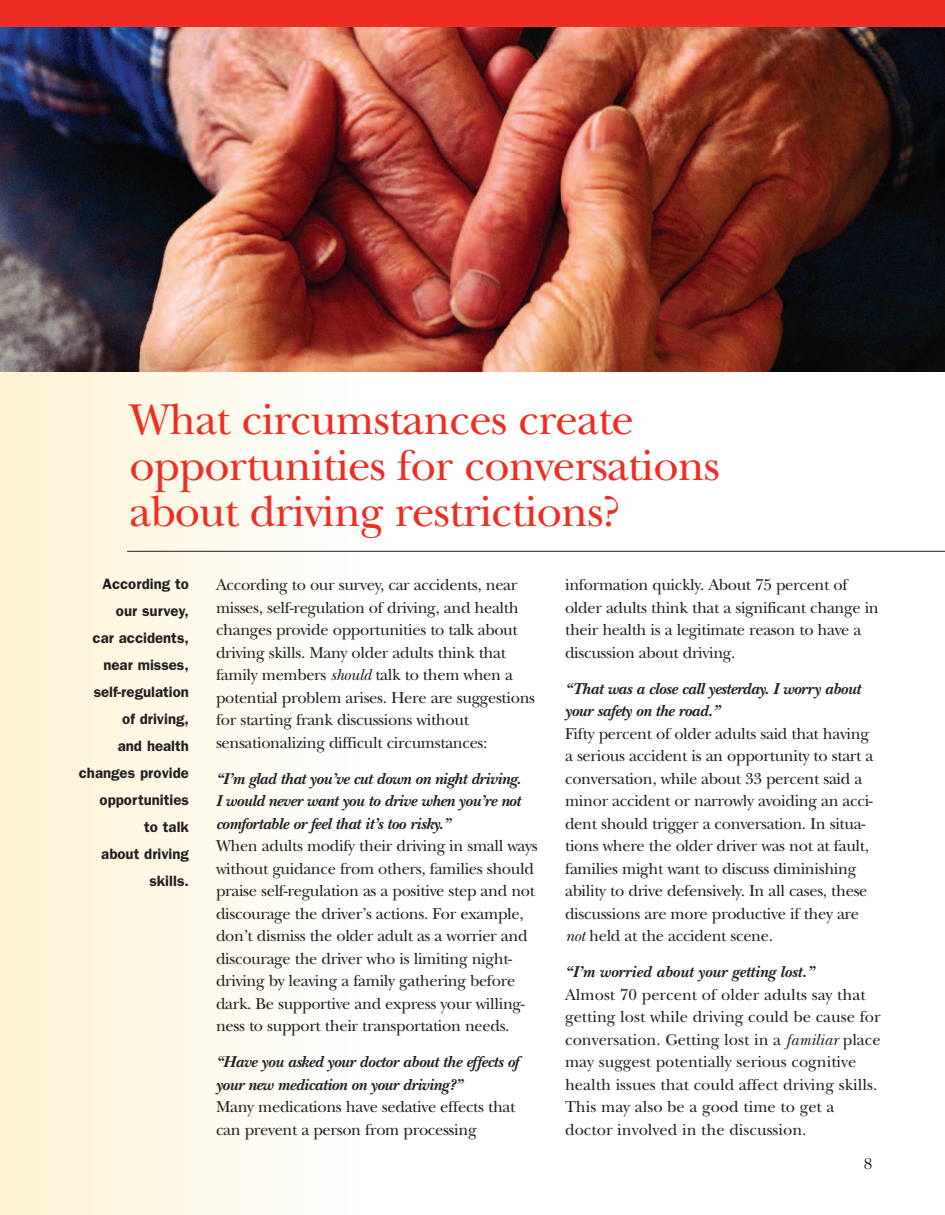
<style>
.page{position:relative;width:945px;height:1215px;background:#fff}
.page>*{position:absolute;margin:0;border:0;box-sizing:border-box;transform-origin:0 0}
.t1{font:45px/45.8px "New Baskerville";letter-spacing:-.02em;color:#ee2e22}
.t2{font:16.5px/22.5px "New Baskerville";letter-spacing:-.02em;color:#231f20}
.t3{font:16.5px/22.5px "New Baskerville";color:#231f20}
.t4{font:italic 700 16.5px/22.5px "New Baskerville";letter-spacing:-.02em;color:#231f20}
.t5{font:italic 700 16.5px "New Baskerville";color:#231f20}
.t6{font:600 15px/27px "Franklin Gothic";color:#231f20;text-align:right}
.s1{font-style:italic}
</style>
<div class="page">
<div style="left:0;top:0;width:9px;height:1215px;background:#fef2d3"></div>
<div style="left:3px;top:0;width:14px;height:1215px;background:#fef2d4"></div>
<div style="left:17px;top:0;width:14px;height:1215px;background:#fef3d5"></div>
<div style="left:25px;top:0;width:13px;height:1215px;background:#fef3d5"></div>
<div style="left:32px;top:0;width:13px;height:1215px;background:#fef3d6"></div>
<div style="left:39px;top:0;width:13px;height:1215px;background:#fef4d7"></div>
<div style="left:46px;top:0;width:13px;height:1215px;background:#fef4d8"></div>
<div style="left:53px;top:0;width:13px;height:1215px;background:#fef4d9"></div>
<div style="left:60px;top:0;width:13px;height:1215px;background:#fef4da"></div>
<div style="left:67px;top:0;width:13px;height:1215px;background:#fef4db"></div>
<div style="left:74px;top:0;width:14px;height:1215px;background:#fef5dc"></div>
<div style="left:88px;top:0;width:14px;height:1215px;background:#fef6dd"></div>
<div style="left:96px;top:0;width:13px;height:1215px;background:#fef6de"></div>
<div style="left:103px;top:0;width:13px;height:1215px;background:#fef6df"></div>
<div style="left:110px;top:0;width:13px;height:1215px;background:#fef7e0"></div>
<div style="left:117px;top:0;width:13px;height:1215px;background:#fef7e1"></div>
<div style="left:124px;top:0;width:13px;height:1215px;background:#fef7e2"></div>
<div style="left:131px;top:0;width:13px;height:1215px;background:#fef7e3"></div>
<div style="left:138px;top:0;width:14px;height:1215px;background:#fef8e4"></div>
<div style="left:152px;top:0;width:14px;height:1215px;background:#fef8e6"></div>
<div style="left:160px;top:0;width:13px;height:1215px;background:#fef8e6"></div>
<div style="left:167px;top:0;width:13px;height:1215px;background:#fef9e8"></div>
<div style="left:174px;top:0;width:13px;height:1215px;background:#fef9e9"></div>
<div style="left:181px;top:0;width:13px;height:1215px;background:#fef9e9"></div>
<div style="left:188px;top:0;width:13px;height:1215px;background:#fef9ea"></div>
<div style="left:195px;top:0;width:13px;height:1215px;background:#fef9eb"></div>
<div style="left:202px;top:0;width:13px;height:1215px;background:#fefaec"></div>
<div style="left:209px;top:0;width:14px;height:1215px;background:#fefaed"></div>
<div style="left:223px;top:0;width:14px;height:1215px;background:#fefaef"></div>
<div style="left:231px;top:0;width:13px;height:1215px;background:#fefaf0"></div>
<div style="left:238px;top:0;width:13px;height:1215px;background:#fefbf1"></div>
<div style="left:245px;top:0;width:13px;height:1215px;background:#fefbf2"></div>
<div style="left:252px;top:0;width:13px;height:1215px;background:#fefbf2"></div>
<div style="left:259px;top:0;width:13px;height:1215px;background:#fefbf3"></div>
<div style="left:266px;top:0;width:13px;height:1215px;background:#fefcf5"></div>
<div style="left:273px;top:0;width:13px;height:1215px;background:#fefcf5"></div>
<div style="left:280px;top:0;width:14px;height:1215px;background:#fefcf6"></div>
<div style="left:287px;top:0;width:14px;height:1215px;background:#fefcf7"></div>
<div style="left:295px;top:0;width:13px;height:1215px;background:#fefcf8"></div>
<div style="left:302px;top:0;width:13px;height:1215px;background:#fefdf9"></div>
<div style="left:309px;top:0;width:13px;height:1215px;background:#fefdfa"></div>
<div style="left:316px;top:0;width:13px;height:1215px;background:#fefdfb"></div>
<hr style="left:127px;top:551px;width:818px;height:1px;background:#231f20">
<img style="left:0;top:27px;width:945px;height:345px">
<div style="left:0;top:0;width:945px;height:27px;background:#ee2e22"></div>
<h1 class="t1" style="left:130px;top:402px;width:592px">What circumstances create opportunities for conversations about driving restrictions?</h1>
<p class="t6" style="left:79px;top:572px;width:112px">According to our survey,<br>car accidents, near misses, self-regulation of driving,<br>and health changes provide opportunities<br>to talk<br>about driving skills.</p>
<p class="t2" style="left:216px;top:576px;width:321px">According to our survey, car accidents, near misses, self-regulation of driving, and health changes provide opportunities to talk about driving skills. Many older adults think that family members <span class="s1">should</span> talk to them when a potential problem arises. Here are suggestions for starting frank discussions without sensationalizing difficult circumstances:</p>
<p class="t4" style="left:216px;top:769px;width:307px;text-align:justify">“I’m glad that you’ve cut down on night driving.<br>I would never want you to drive when you’re not comfortable or feel that it’s too risky.”</p>
<p class="t2" style="left:216px;top:837px;width:323px">When adults modify their driving in small ways without guidance from others, families should praise self-regulation as a positive step and not discourage the driver’s actions. For example, don’t dismiss the older adult as a worrier and discourage the driver who is limiting night&shy;driving by leaving a family gathering before dark. Be supportive and express your willing&shy;ness to support their transportation needs.</p>
<p class="t4" style="left:216px;top:1053px;width:304px">“Have you asked your doctor about the effects of your new medication on your driving?”</p>
<p class="t2" style="left:216px;top:1098px;width:301px">Many medications have sedative effects that can prevent a person from processing</p>
<p class="t2" style="left:565px;top:576px;width:315px">information quickly. About 75 percent of older adults think that a significant change in their health is a legitimate reason to have a discussion about driving.</p>
<p class="t4" style="left:565px;top:679px;width:297px">“That was a close call yesterday. I worry about your safety on the road.”</p>
<p class="t2" style="left:565px;top:724px;width:310px">Fifty percent of older adults said that having a serious accident is an opportunity to start a conversation, while about 33 percent said a minor accident or narrowly avoiding an acci&shy;dent should trigger a conversation. In situa&shy;tions where the older driver was not at fault, families might want to discuss diminishing ability to drive defensively. In all cases, these discussions are more productive if they are <span class="s1">not</span> held at the accident scene.</p>
<p class="t5" style="left:565px;top:966px;width:251px">“I’m worried about your getting lost.”</p>
<p class="t3" style="left:565px;top:985px;width:317px">Almost 70 percent of older adults say that getting lost while driving could be cause for conversation. Getting lost in a <span class="s1">familiar</span> place may suggest potentially serious cognitive health issues that could affect driving skills.<br>This may also be a good time to get a doctor involved in the discussion.</p>
<p class="t2" style="left:864px;top:1154px;width:10px">8</p>
</div>
